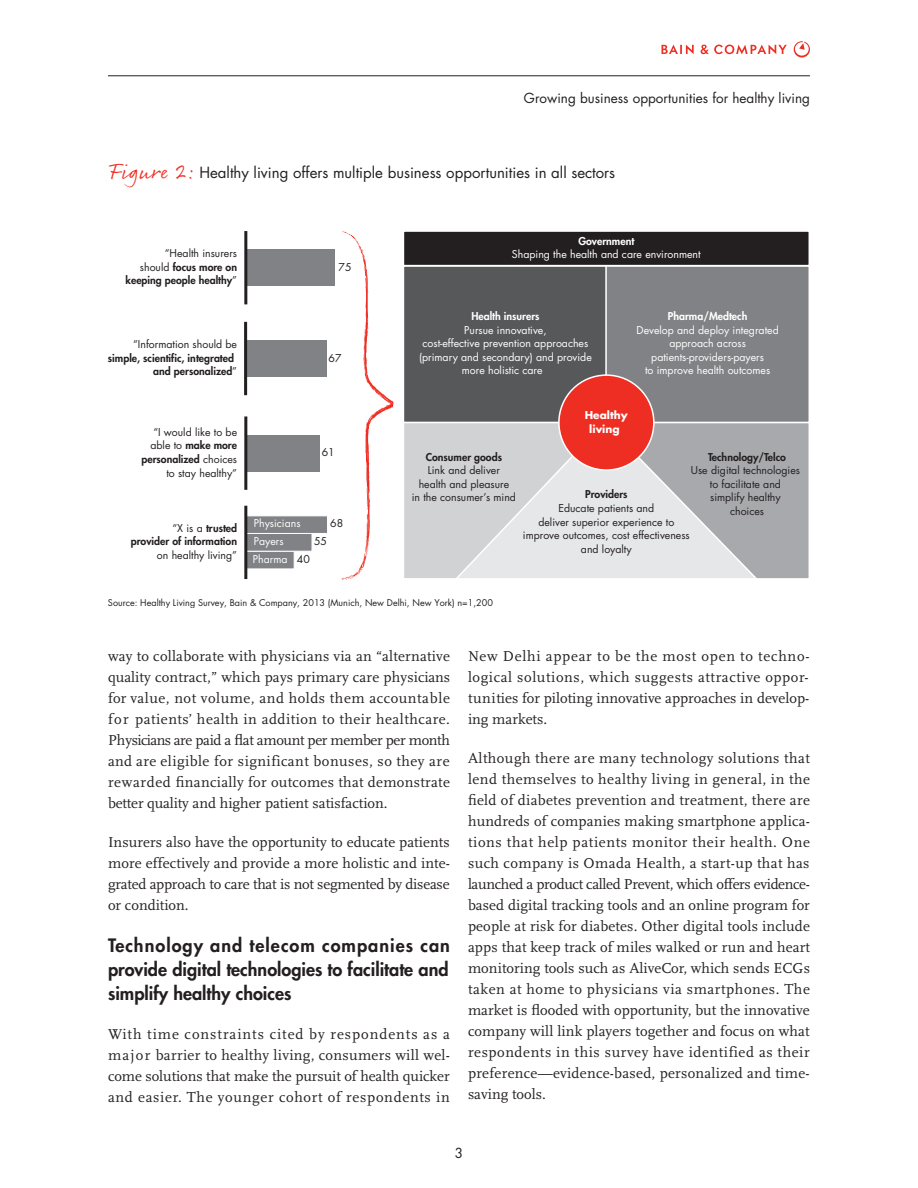
<style>
.page{position:relative;width:918px;height:1188px;background:#fff}
.page>*{position:absolute;margin:0;border:0;box-sizing:border-box;transform-origin:0 0}
.Subhead_1{font:800 18px/24px "Futura";color:#231f20;text-align:justify}
.Body_text{font:15px/21px "Scala";color:#231f20;text-align:justify}
.Chart_tagline{font:15px "Futura";color:#231f20}
.t1{font:13.5px "Futura";color:#231f20}
.t2{font:10.5px/13.5px "Futura";color:#231f20;text-align:center}
.t3{font:10.5px/13.5px "Futura";color:#fff;text-align:center}
.t4{font:800 10.5px/13.5px "Futura";color:#231f20;text-align:right}
.t5{font:800 10.5px "Futura";color:#fff}
.t6{font:700 10.5px/13.5px "Futura";color:#fff;text-align:center}
.t7{font:9px "Futura";color:#231f20}
.s1{font-family:"Rollerscript Rough";font-size:22.5px;color:#ee2e22}
.s2{font-weight:400}
.s3{font-weight:800}
.s4{color:#231f20}
</style>
<div class="page">
<hr style="left:108px;top:76px;width:702px;height:1px;background:#231f20">
<svg style="left:662px;top:45px;width:32px;height:9px"></svg>
<svg style="left:701px;top:45px;width:86px;height:9px"></svg>
<svg style="left:794px;top:41px;width:16px;height:17px"></svg>
<div style="left:403px;top:422px;width:204px;height:158px;background:#d1d2d4;border:2px solid #fff"></div>
<div style="left:606px;top:422px;width:203px;height:157px;background:#a8a9ad"></div>
<div style="left:605px;top:422px;width:205px;height:158px;border:2px solid #fff"></div>
<div style="left:403px;top:265px;width:204px;height:158px;background:#57585a;border:2px solid #fff"></div>
<div style="left:606px;top:266px;width:203px;height:156px;background:#808285"></div>
<div style="left:605px;top:265px;width:205px;height:158px;border:2px solid #fff"></div>
<div style="left:246px;top:249px;width:89px;height:37px;background:#808285"></div>
<hr style="left:244px;top:231px;width:3px;height:73px;background:#231f20">
<div style="left:246px;top:340px;width:81px;height:37px;background:#808285"></div>
<hr style="left:244px;top:322px;width:3px;height:73px;background:#231f20">
<div style="left:246px;top:435px;width:73px;height:36px;background:#808285"></div>
<hr style="left:244px;top:416px;width:3px;height:74px;background:#231f20">
<div style="left:245px;top:551px;width:49px;height:18px;background:#808285;border:1px solid #fff"></div>
<div style="left:245px;top:533px;width:67px;height:18px;background:#808285"></div>
<div style="left:245px;top:516px;width:83px;height:18px;background:#808285;border:1px solid #fff"></div>
<hr style="left:244px;top:506px;width:3px;height:73px;background:#231f20">
<svg style="left:341px;top:231px;width:52px;height:349px"></svg>
<svg style="left:453px;top:420px;width:307px;height:160px"></svg>
<div style="left:403px;top:231px;width:406px;height:35px;background:#231f20"></div>
<div style="left:403px;top:230px;width:407px;height:36px;border:2px solid #fff"></div>
<div style="left:559px;top:375px;width:95px;height:95px;background:#ee2e22;border-radius:50%"></div>
<div style="left:558px;top:374px;width:97px;height:97px;border:2px solid #fff;border-radius:50%"></div>
<p class="t1" style="left:524px;top:89px;width:288px">Growing business opportunities for healthy living</p>
<p class="Chart_tagline" style="left:108px;top:163px;width:509px"><span class="s1">Figure 2:</span> Healthy living offers multiple business opportunities in all sectors</p>
<p class="t4" style="left:126px;top:246px;width:113px"><span class="s2">“Health insurers<br>should</span> focus more on keeping people healthy<span class="s2">”</span></p>
<p class="t2" style="left:339px;top:260px;width:14px">75</p>
<p class="t4" style="left:108px;top:337px;width:131px"><span class="s2">“Information should be </span>simple, scientific, integrated and personalized<span class="s2">”</span></p>
<p class="t2" style="left:329px;top:351px;width:14px">67</p>
<p class="t2" style="left:142px;top:425px;width:97px;text-align:right">“I would like to be able to <span class="s3">make more personalized</span> choices to stay healthy”</p>
<p class="t4" style="left:131px;top:521px;width:108px"><span class="s2">“X is a</span> trusted<br>provider of information <span class="s2">on healthy living”</span></p>
<p class="t2" style="left:322px;top:446px;width:14px">61</p>
<p class="t3" style="left:254px;top:517px;width:48px">Physicians</p>
<p class="t3" style="left:254px;top:534px;width:31px">Payers</p>
<p class="t2" style="left:330px;top:517px;width:14px">68</p>
<p class="t2" style="left:314px;top:534px;width:14px">55</p>
<p class="t3" style="left:253px;top:552px;width:58px">Pharma <span class="s4">40</span></p>
<p class="t3" style="left:512px;top:234px;width:190px"><span class="s3">Government<br></span>Shaping the health and care environment</p>
<p class="t5" style="left:471px;top:309px;width:70px">Health insurers</p>
<p class="t3" style="left:464px;top:323px;width:84px">Pursue innovative,</p>
<p class="t3" style="left:423px;top:337px;width:167px">cost-effective prevention approaches</p>
<p class="t3" style="left:419px;top:350px;width:174px">(primary and secondary) and provide</p>
<p class="t3" style="left:462px;top:364px;width:82px">more holistic care</p>
<p class="t3" style="left:637px;top:310px;width:144px"><span class="s3">Pharma/Medtech<br></span>Develop and deploy integrated approach across patients-providers-payers<br>to improve health outcomes</p>
<p class="t6" style="left:585px;top:408px;width:44px">Healthy living</p>
<p class="t2" style="left:412px;top:450px;width:106px"><span class="s3">Consumer goods<br></span>Link and deliver<br>health and pleasure<br>in the consumer’s mind</p>
<p class="t2" style="left:691px;top:450px;width:111px"><span class="s3">Technology/Telco<br></span>Use digital technologies to facilitate and<br>simplify healthy<br>choices</p>
<p class="t2" style="left:523px;top:488px;width:168px"><span class="s3">Providers<br></span>Educate patients and<br>deliver superior experience to improve outcomes, cost effectiveness and loyalty</p>
<p class="t7" style="left:108px;top:596px;width:386px">Source: Healthy Living Survey, Bain &amp; Company, 2013 (Munich, New Delhi, New York) n=1,200</p>
<p class="Body_text" style="left:108px;top:646px;width:344px">way to collaborate with physicians via an “alternative quality contract,” which pays primary care physicians for value, not volume, and holds them accountable for patients’ health in addition to their healthcare.<br>Physicians are paid a flat amount per member per month and are eligible for significant bonuses, so they are rewarded financially for outcomes that demonstrate better quality and higher patient satisfaction.</p>
<p class="Body_text" style="left:108px;top:832px;width:344px">Insurers also have the opportunity to educate patients more effectively and provide a more holistic and inte&shy;grated approach to care that is not segmented by disease or condition.</p>
<p class="Subhead_1" style="left:108px;top:933px;width:344px">Technology and telecom companies can provide digital technologies to facilitate and simplify healthy choices</p>
<p class="Body_text" style="left:108px;top:1024px;width:344px">With time constraints cited by respondents as a major barrier to healthy living, consumers will wel&shy;come solutions that make the pursuit of health quicker and easier. The younger cohort of respondents in</p>
<p class="Body_text" style="left:468px;top:646px;width:343px">New Delhi appear to be the most open to techno&shy;logical solutions, which suggests attractive oppor&shy;tunities for piloting innovative approaches in develop&shy;ing markets.</p>
<p class="Body_text" style="left:468px;top:748px;width:344px">Although there are many technology solutions that lend themselves to healthy living in general, in the field of diabetes prevention and treatment, there are hundreds of companies making smartphone applica&shy;tions that help patients monitor their health. One such company is Omada Health, a start-up that has launched a product called Prevent, which offers evidence&shy;based digital tracking tools and an online program for people at risk for diabetes. Other digital tools include apps that keep track of miles walked or run and heart monitoring tools such as AliveCor, which sends ECGs taken at home to physicians via smartphones. The market is flooded with opportunity, but the innovative company will link players together and focus on what respondents in this survey have identified as their preference—evidence-based, personalized and time&shy;saving tools.</p>
<p class="t1" style="left:455px;top:1144px;width:10px">3</p>
</div>
